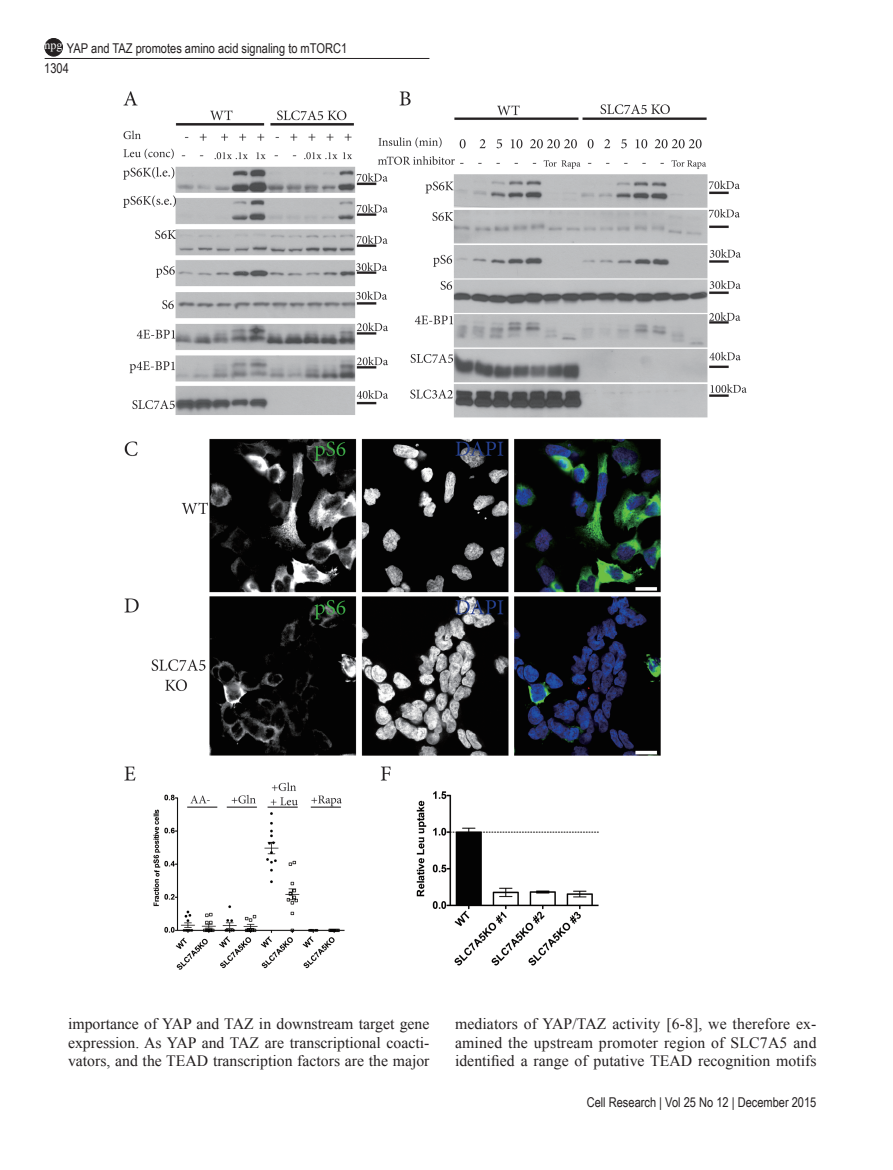
<style>
.page{position:relative;width:893px;height:1170px;background:#fff}
.page>*{position:absolute;margin:0;border:0;box-sizing:border-box;transform-origin:0 0}
.t1{font:15.75px/18.8px "Times New Roman";color:#231f20;text-align:justify}
.t2{font:13.5px "Arial Narrow";color:#231f20}
.t3{font:12px "Times New Roman";color:#fff}
</style>
<div class="page">
<hr style="left:45px;top:58px;width:384px;height:1px;background:#231f20">
<div style="left:45px;top:38px;width:17px;height:18px;background:#231f20;border-radius:50%"></div>
<div style="left:45px;top:38px;width:18px;height:18px;border:1px solid #231f20;border-radius:50%"></div>
<img style="left:123px;top:91px;width:624px;height:879px">
<p class="t2" style="left:67px;top:39px;width:282px">YAP and TAZ promotes amino acid signaling to mTORC1</p>
<p class="t3" style="left:45px;top:37px;width:20px">npg</p>
<p class="t2" style="left:44px;top:58px;width:26px">1304</p>
<p class="t1" style="left:68px;top:1013px;width:363px">importance of YAP and TAZ in downstream target gene expression. As YAP and TAZ are transcriptional coacti&shy;vators, and the TEAD transcription factors are the major</p>
<p class="t1" style="left:455px;top:1013px;width:363px">mediators of YAP/TAZ activity [6-8], we therefore ex&shy;amined the upstream promoter region of SLC7A5 and identified a range of putative TEAD recognition motifs</p>
<p class="t2" style="left:587px;top:1091px;width:231px">Cell Research | Vol 25 No 12 | December 2015</p>
</div>
